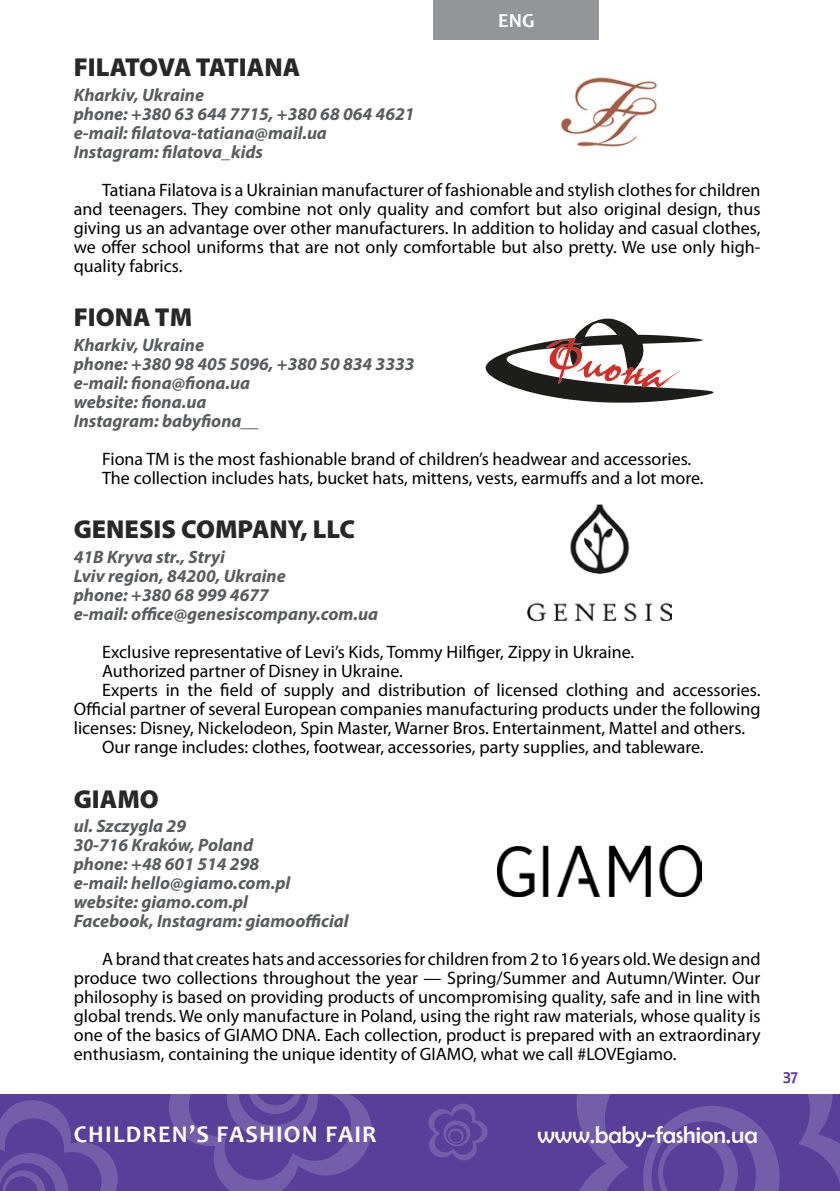
<style>
.page{position:relative;width:840px;height:1191px;background:#fff}
.page>*{position:absolute;margin:0;border:0;box-sizing:border-box;transform-origin:0 0}
.t1{font:900 26px "Myriad Pro";color:#292829}
.t2{font:700 24px "Candara";letter-spacing:.05em;color:#fff}
.t3{font:24px "Berlin Sans FB";color:#fff}
.t4{font:700 20px "Candara";color:#fff}
.t5{font:18px/19px "Myriad Pro";color:#000;text-align:justify}
.t6{font:italic 700 18px/19px "Myriad Pro";color:#5a5b5d}
.t7{font:18px "Berlin Sans FB";color:#639;scale:.9 1}
</style>
<div class="page">
<div style="left:433px;top:0;width:165px;height:40px;background:#939598"></div>
<div style="left:0;top:1094px;width:839px;height:97px;background:#583f99"></div>
<svg style="left:0;top:1100px;width:118px;height:91px"></svg>
<svg style="left:428px;top:1103px;width:59px;height:57px"></svg>
<svg style="left:798px;top:1094px;width:41px;height:86px"></svg>
<svg style="left:576px;top:1094px;width:52px;height:97px"></svg>
<svg style="left:643px;top:1106px;width:137px;height:85px"></svg>
<svg style="left:169px;top:1094px;width:203px;height:97px"></svg>
<img style="left:560px;top:78px;width:96px;height:69px">
<svg style="left:485px;top:319px;width:228px;height:84px"></svg>
<img style="left:527px;top:505px;width:143px;height:116px">
<img style="left:497px;top:846px;width:203px;height:50px">
<p class="t4" style="left:498px;top:8px;width:38px">ENG</p>
<h1 class="t1" style="left:74px;top:53px;width:228px">FILATOVA TATIANA</h1>
<p class="t6" style="left:74px;top:85px;width:342px">Kharkiv, Ukraine<br>phone: +380 63 644 7715, +380 68 064 4621 e-mail: filatova-tatiana@mail.ua<br>Instagram: filatova_kids</p>
<p class="t5" style="left:74px;top:180px;width:688px;text-indent:28px">Tatiana Filatova is a Ukrainian manufacturer of fashionable and stylish clothes for children and teenagers. They combine not only quality and comfort but also original design, thus giving us an advantage over other manufacturers. In addition to holiday and casual clothes, we offer school uniforms that are not only comfortable but also pretty. We use only high&shy;quality fabrics.</p>
<h1 class="t1" style="left:74px;top:303px;width:120px">FIONA TM</h1>
<p class="t6" style="left:74px;top:335px;width:342px">Kharkiv, Ukraine<br>phone: +380 98 405 5096, +380 50 834 3333 e-mail: fiona@fiona.ua<br>website: fiona.ua<br>Instagram: babyfiona__</p>
<p class="t5" style="left:102px;top:449px;width:602px">Fiona TM is the most fashionable brand of children’s headwear and accessories.<br>The collection includes hats, bucket hats, mittens, vests, earmuffs and a lot more.</p>
<h1 class="t1" style="left:74px;top:515px;width:282px">GENESIS COMPANY, LLC</h1>
<p class="t6" style="left:74px;top:547px;width:306px">41B Kryva str., Stryi<br>Lviv region, 84200, Ukraine<br>phone: +380 68 999 4677<br>e-mail: office@genesiscompany.com.ua</p>
<p class="t5" style="left:102px;top:642px;width:533px">Exclusive representative of Levi’s Kids, Tommy Hilfiger, Zippy in Ukraine.</p>
<p class="t5" style="left:102px;top:661px;width:302px">Authorized partner of Disney in Ukraine.</p>
<p class="t5" style="left:102px;top:680px;width:659px">Experts in the field of supply and distribution of licensed clothing and accessories.</p>
<p class="t5" style="left:74px;top:699px;width:688px">Official partner of several European companies manufacturing products under the following</p>
<p class="t5" style="left:74px;top:718px;width:672px">licenses: Disney, Nickelodeon, Spin Master, Warner Bros. Entertainment, Mattel and others.</p>
<p class="t5" style="left:102px;top:737px;width:602px">Our range includes: clothes, footwear, accessories, party supplies, and tableware.</p>
<h1 class="t1" style="left:74px;top:784px;width:87px">GIAMO</h1>
<p class="t6" style="left:74px;top:816px;width:276px">ul. Szczygla 29<br>30-716 Kraków, Poland<br>phone: +48 601 514 298<br>e-mail: hello@giamo.com.pl website: giamo.com.pl<br>Facebook, Instagram: giamoofficial</p>
<p class="t5" style="left:74px;top:949px;width:688px;text-indent:28px">A brand that creates hats and accessories for children from 2 to 16 years old. We design and produce two collections throughout the year — Spring/Summer and Autumn/Winter. Our philosophy is based on providing products of uncompromising quality, safe and in line with global trends. We only manufacture in Poland, using the right raw materials, whose quality is one of the basics of GIAMO DNA. Each collection, product is prepared with an extraordinary enthusiasm, containing the unique identity of GIAMO, what we call #LOVEgiamo.</p>
<h2 class="t2" style="left:74px;top:1119px;width:304px">CHILDREN’S FASHION FAIR</h2>
<h2 class="t3" style="left:537px;top:1121px;width:222px">www.baby-fashion.ua</h2>
<p class="t7" style="left:782px;top:1067px;width:18px">37</p>
</div>
